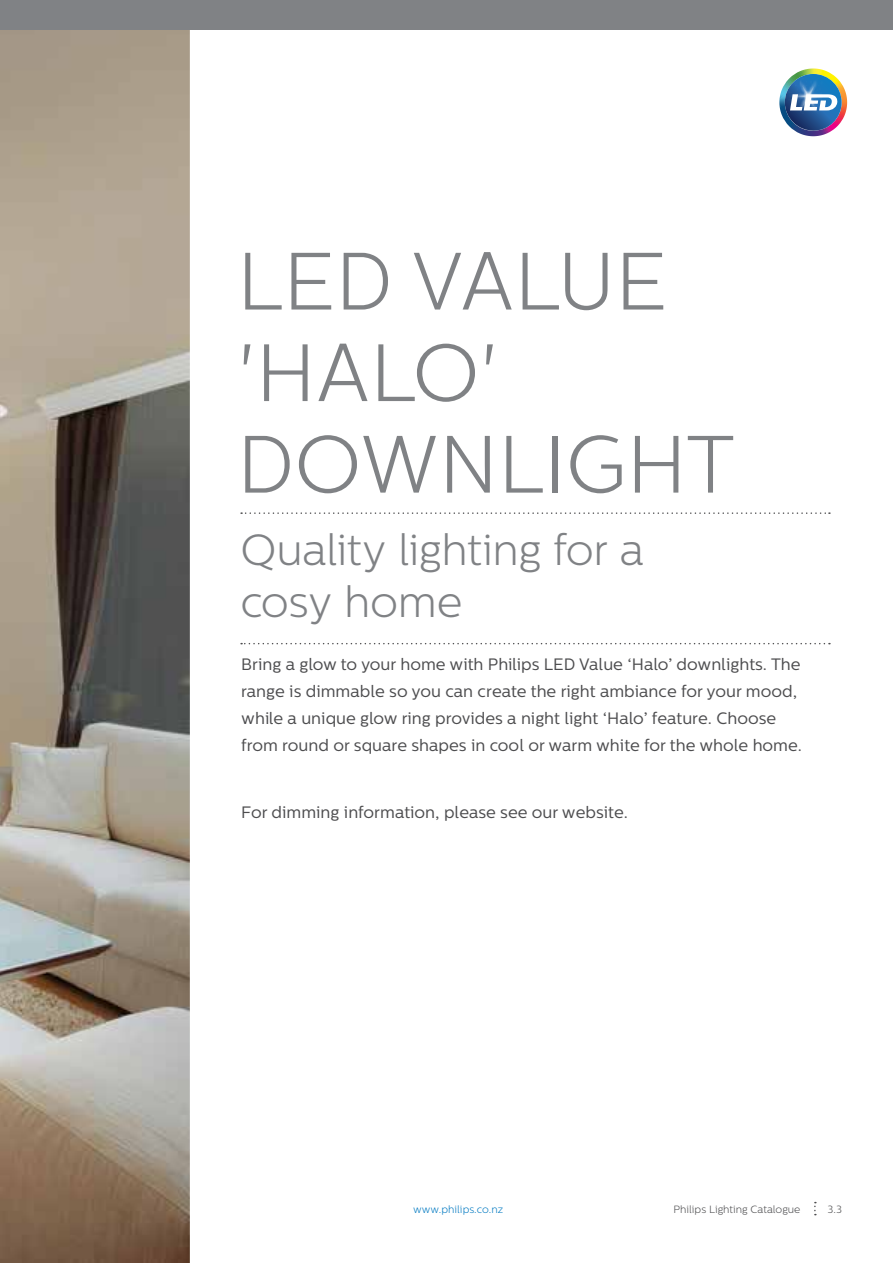
<style>
.page{position:relative;width:893px;height:1263px;background:#fff}
.page>*{position:absolute;margin:0;border:0;box-sizing:border-box;transform-origin:0 0}
.t1{font:300 81px/91.5px "Centrale Sans";color:#808285}
.t2{font:300 43.5px/52.5px "Centrale Sans";letter-spacing:-.01em;color:#808285}
.t3{font:16.5px/27px "Centrale Sans";color:#4d4d4f}
.t4{font:300 10.5px "Centrale Sans";color:#4d4d4f}
.t5{font:300 10.5px "Centrale Sans";color:#0079c1}
</style>
<div class="page">
<svg style="left:777px;top:66px;width:72px;height:73px"></svg>
<img style="left:779px;top:69px;width:66px;height:67px">
<svg style="left:0;top:30px;width:190px;height:1233px;background:#968c7f"></svg>
<svg style="left:241px;top:643px;width:589px;height:1px"></svg>
<svg style="left:241px;top:512px;width:589px;height:2px"></svg>
<div style="left:0;top:0;width:893px;height:30px;background:#808285"></div>
<svg style="left:814px;top:1202px;width:2px;height:13px"></svg>
<h1 class="t1" style="left:237px;top:236px;width:499px">LED VALUE 'HALO'<br>DOWNLIGHT</h1>
<h2 class="t2" style="left:240px;top:523px;width:405px">Quality lighting for a cosy home</h2>
<p class="t3" style="left:241px;top:651px;width:562px">Bring a glow to your home with Philips LED Value ‘Halo’ downlights. The range is dimmable so you can create the right ambiance for your mood, while a unique glow ring provides a night light ‘Halo’ feature. Choose from round or square shapes in cool or warm white for the whole home.</p>
<p class="t3" style="left:241px;top:798px;width:388px">For dimming information, please see our website.</p>
<p class="t5" style="left:413px;top:1203px;width:92px">www.philips.co.nz</p>
<p class="t4" style="left:673px;top:1203px;width:129px">Philips Lighting Catalogue</p>
<p class="t4" style="left:828px;top:1203px;width:16px">3.3</p>
</div>
